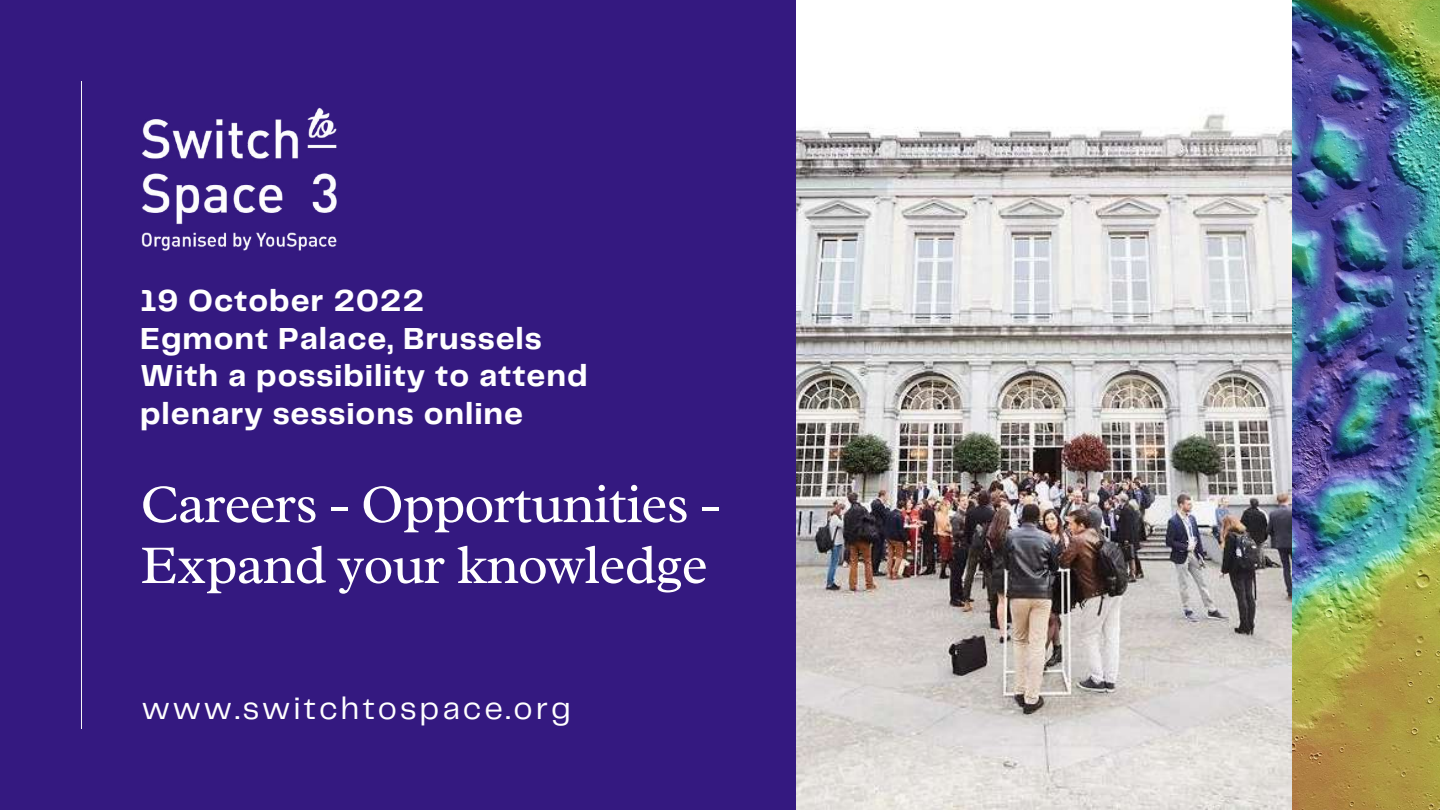
<style>
.page{position:relative;width:1440px;height:810px;background:#341980}
.page>*{position:absolute;margin:0;border:0;box-sizing:border-box;transform-origin:0 0}
.t1{font:55.5px/60.9px "Radley";letter-spacing:-.02em;color:#fff}
.t2{font:32.2px "Telegraf";letter-spacing:.09em;color:#fff}
.t3{font:700 31.6px/37.5px "Telegraf";letter-spacing:.03em;color:#fff}
</style>
<div class="page">
<img style="left:1292px;top:0;width:148px;height:810px">
<img style="left:796px;top:0;width:496px;height:810px">
<hr style="left:81px;top:81px;width:1px;height:648px;background:#f6f6f6">
<img style="left:141px;top:107px;width:196px;height:144px">
<p class="t3" style="left:140px;top:284px;width:449px">19 October 2022<br>Egmont Palace, Brussels<br>With a possibility to attend plenary sessions online</p>
<h1 class="t1" style="left:140px;top:473px;width:582px">Careers - Opportunities -<br>Expand your knowledge</h1>
<p class="t2" style="left:142px;top:694px;width:431px">www.switchtospace.org</p>
</div>
